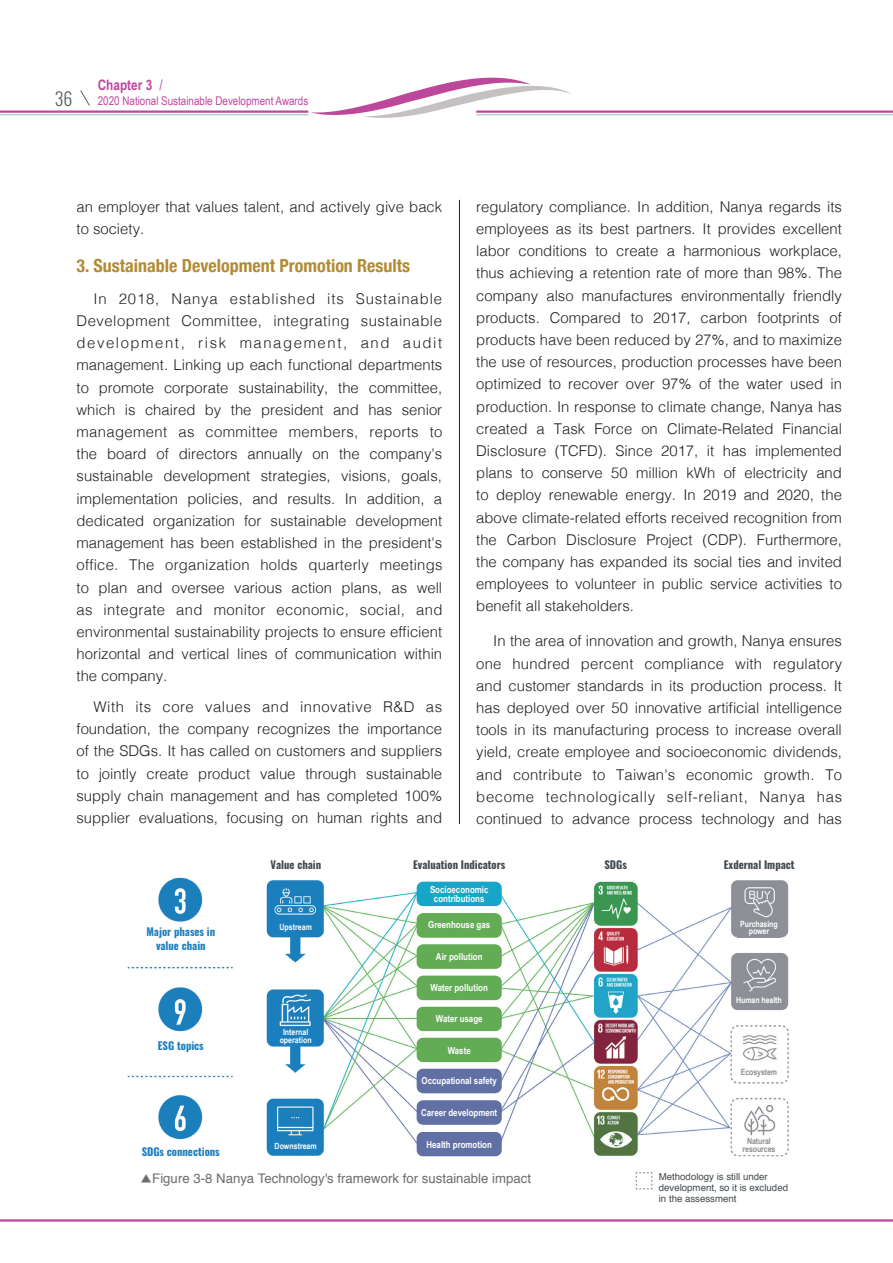
<style>
.page{position:relative;width:893px;height:1263px;background:#fff}
.page>*{position:absolute;margin:0;border:0;box-sizing:border-box;transform-origin:0 0}
.標_123{font:700 condensed 18px "Helvetica Neue";color:#b18b34}
.t1{font:300 18px "Oswald";color:#576065}
.e_內文_首行退4mm{font:300 14.85px/22.2px "Helvetica";color:#231f20;text-align:justify}
.t2{font:700 14.4px "Arial Narrow";color:#bc479b}
.e_圖說{font:13.2px "Helvetica";color:#6c6d70}
.t3{font:12px "Arial Narrow";color:#bc479b}
.t4{font:700 10.65px "Oswald";color:#41494e}
.t5{font:700 10.65px/14px "Oswald";color:#1b7ebd;text-align:center}
.t6{font:700 9.6px/9.6px "Arial Narrow";color:#fff;text-align:center}
.t7{font:9.6px/10.6px "Helvetica";color:#41494e}
.t8{font:700 8.55px/8.6px "Arial Narrow";color:#fff;text-align:center}
.t9{font:700 8.55px/8.6px "Arial Narrow";letter-spacing:-.01em;color:#8b8e92;text-align:center}
.s1{font-weight:400}
.s2{font-family:"AR Hei B5";font-weight:500;font-size:12px}
</style>
<div class="page">
<hr style="left:459px;top:200px;width:1px;height:986px;background:#231f20">
<hr style="left:0;top:1219px;width:893px;height:2px;background:#bc479b">
<hr style="left:0;top:110px;width:308px;height:3px;background:#bc479b">
<hr style="left:0;top:114px;width:308px;height:1px;background:#b1bfb8">
<hr style="left:476px;top:110px;width:417px;height:3px;background:#bc479b">
<hr style="left:476px;top:114px;width:417px;height:1px;background:#b1bfb8">
<svg style="left:311px;top:78px;width:261px;height:40px"></svg>
<div style="left:442px;top:824px;width:34px;height:376px;background:#fff"></div>
<img style="left:127px;top:877px;width:662px;height:280px">
<div style="left:738px;top:919px;width:43px;height:18px;background:#8d8f96"></div>
<div style="left:738px;top:994px;width:43px;height:16px;background:#8d8f96"></div>
<div style="left:738px;top:1064px;width:43px;height:16px;background:#fff"></div>
<div style="left:417px;top:882px;width:85px;height:24px;background:#17a6c8;border-radius:6px"></div>
<div style="left:417px;top:913px;width:85px;height:25px;background:#63ac55;border-radius:6px"></div>
<div style="left:417px;top:944px;width:85px;height:25px;background:#63ac55;border-radius:6px"></div>
<div style="left:417px;top:976px;width:85px;height:24px;background:#63ac55;border-radius:6px"></div>
<div style="left:417px;top:1007px;width:85px;height:24px;background:#63ac55;border-radius:6px"></div>
<div style="left:417px;top:1038px;width:85px;height:24px;background:#63ac55;border-radius:6px"></div>
<div style="left:417px;top:1069px;width:85px;height:24px;background:#6070a5;border-radius:6px"></div>
<div style="left:417px;top:1100px;width:85px;height:25px;background:#6070a5;border-radius:6px"></div>
<div style="left:417px;top:1132px;width:85px;height:24px;background:#6070a5;border-radius:6px"></div>
<div style="left:738px;top:1136px;width:44px;height:17px;background:#fff"></div>
<div style="left:271px;top:1137px;width:50px;height:14px;background:#1b7ebd"></div>
<div style="left:271px;top:1028px;width:50px;height:15px;background:#1b7ebd"></div>
<div style="left:271px;top:919px;width:50px;height:15px;background:#1b7ebd"></div>
<div style="left:130px;top:924px;width:100px;height:28px;background:#fff"></div>
<div style="left:130px;top:1035px;width:100px;height:28px;background:#fff"></div>
<div style="left:130px;top:1141px;width:100px;height:28px;background:#fff"></div>
<svg style="left:635px;top:1172px;width:18px;height:18px"></svg>
<svg style="left:80px;top:90px;width:10px;height:16px"></svg>
<p class="t1" style="left:55px;top:82px;width:19px">36</p>
<p class="t2" style="left:98px;top:74px;width:66px">Chapter 3 <span class="s1">/</span></p>
<p class="t3" style="left:98px;top:92px;width:212px">2020 National Sustainable Development Awards</p>
<p class="e_內文_首行退4mm" style="left:77px;top:194px;width:367px">an employer that values talent, and actively give back to society.</p>
<p class="標_123" style="left:77px;top:251px;width:335px">3. Sustainable Development Promotion Results</p>
<p class="e_內文_首行退4mm" style="left:77px;top:286px;width:367px;text-indent:17px">In 2018, Nanya established its Sustainable Development Committee, integrating sustainable development, risk management, and audit management. Linking up each functional departments to promote corporate sustainability, the committee, which is chaired by the president and has senior management as committee members, reports to the board of directors annually on the company's sustainable development strategies, visions, goals, implementation policies, and results. In addition, a dedicated organization for sustainable development management has been established in the president's office. The organization holds quarterly meetings to plan and oversee various action plans, as well as integrate and monitor economic, social, and environmental sustainability projects to ensure efficient horizontal and vertical lines of communication within the company.</p>
<p class="e_內文_首行退4mm" style="left:77px;top:695px;width:367px;text-indent:17px">With its core values and innovative R&amp;D as foundation, the company recognizes the importance of the SDGs. It has called on customers and suppliers to jointly create product value through sustainable supply chain management and has completed 100% supplier evaluations, focusing on human rights and</p>
<p class="e_內文_首行退4mm" style="left:476px;top:194px;width:367px">regulatory compliance. In addition, Nanya regards its employees as its best partners. It provides excellent labor conditions to create a harmonious workplace, thus achieving a retention rate of more than 98%. The company also manufactures environmentally friendly products. Compared to 2017, carbon footprints of products have been reduced by 27%, and to maximize the use of resources, production processes have been optimized to recover over 97% of the water used in production. In response to climate change, Nanya has created a Task Force on Climate-Related Financial Disclosure (TCFD). Since 2017, it has implemented plans to conserve 50 million kWh of electricity and to deploy renewable energy. In 2019 and 2020, the above climate-related efforts received recognition from the Carbon Disclosure Project (CDP). Furthermore, the company has expanded its social ties and invited employees to volunteer in public service activities to benefit all stakeholders.</p>
<p class="e_內文_首行退4mm" style="left:476px;top:629px;width:367px;text-indent:17px">In the area of innovation and growth, Nanya ensures one hundred percent compliance with regulatory and customer standards in its production process. It has deployed over 50 innovative artificial intelligence tools in its manufacturing process to increase overall yield, create employee and socioeconomic dividends, and contribute to Taiwan's economic growth. To become technologically self-reliant, Nanya has continued to advance process technology and has</p>
<p class="t5" style="left:146px;top:923px;width:70px">Major phases in value chain</p>
<p class="t5" style="left:158px;top:1037px;width:48px">ESG topics</p>
<p class="t5" style="left:142px;top:1143px;width:80px">SDGs connections</p>
<p class="t4" style="left:271px;top:856px;width:52px">Value chain</p>
<p class="t4" style="left:413px;top:856px;width:94px">Evaluation Indicators</p>
<p class="t8" style="left:279px;top:922px;width:34px">Upstream</p>
<p class="t8" style="left:280px;top:1027px;width:34px">Internal operation</p>
<p class="t8" style="left:275px;top:1141px;width:44px">Downstream</p>
<p class="t6" style="left:430px;top:884px;width:60px">Socioeconomic contributions</p>
<p class="t6" style="left:428px;top:919px;width:63px">Greenhouse gas</p>
<p class="t6" style="left:436px;top:951px;width:48px">Air pollution</p>
<p class="t6" style="left:431px;top:982px;width:59px">Water pollution</p>
<p class="t6" style="left:436px;top:1013px;width:48px">Water usage</p>
<p class="t6" style="left:448px;top:1045px;width:25px">Waste</p>
<p class="t6" style="left:422px;top:1075px;width:77px">Occupational safety</p>
<p class="t6" style="left:421px;top:1107px;width:78px">Career development</p>
<p class="t6" style="left:426px;top:1139px;width:67px">Health promotion</p>
<p class="e_圖說" style="left:140px;top:1168px;width:392px"><span class="s2">▲</span>Figure 3-8 Nanya Technology's framework for sustainable impact</p>
<p class="t4" style="left:604px;top:856px;width:24px">SDGs</p>
<p class="t4" style="left:724px;top:856px;width:72px">Exdernal Impact</p>
<p class="t8" style="left:740px;top:920px;width:39px;line-height:7.5px">Purchasing power</p>
<p class="t8" style="left:736px;top:995px;width:47px">Human health</p>
<p class="t9" style="left:741px;top:1067px;width:38px">Ecosystem</p>
<p class="t9" style="left:742px;top:1136px;width:34px">Natural resources</p>
<p class="t7" style="left:659px;top:1172px;width:131px">Methodology is still under development, so it is excluded in the assessment</p>
</div>
